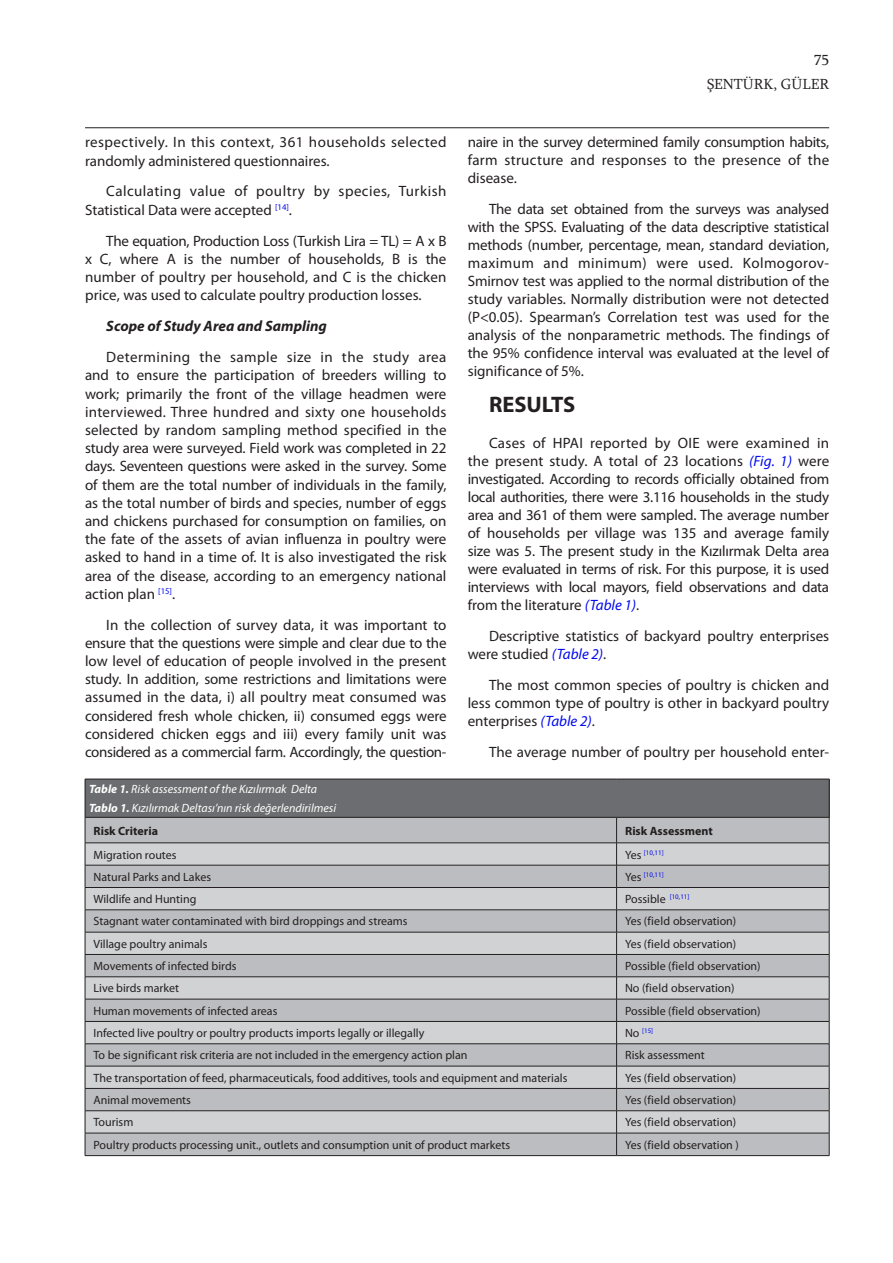
<style>
.page{position:relative;width:893px;height:1263px;background:#fff}
.page>*{position:absolute;margin:0;border:0;box-sizing:border-box;transform-origin:0 0}
.ANA_BASLIK{font:700 22.5px "Myriad Pro";color:#231f20}
.METIN{font:15px/18.1px "Myriad Pro";color:#231f20;text-align:justify}
.METIN-2{font:15px/18.1px "Myriad Pro";letter-spacing:.025em;color:#231f20}
.METIN-3{font:15px/18.1px "Myriad Pro";letter-spacing:.03em;color:#231f20}
.METIN-4{font:italic 700 15px "Myriad Pro";color:#231f20}
.UST_BILGI_SAG{font:15px "Sylfaen";color:#231f20}
.sag_numara{font:15px "Sylfaen";color:#231f20}
.TABLO{font:12px "Myriad Pro";color:#231f20}
.TABLO-2{font:italic 12px "Myriad Pro";color:#fff}
.TABLO-3{font:700 12px "Myriad Pro";color:#231f20}
.TABLO-4{font:6.9px "Myriad Pro";color:#0009ef}
.s1{font-style:italic;color:#0009ef}
.s2{font-weight:700}
.s3{font-size:12px;color:#231f20}
</style>
<div class="page">
<hr style="left:85px;top:127px;width:744px;height:1px;background:#231f20">
<div style="left:85px;top:779px;width:744px;height:38px;background:#6c6d70"></div>
<hr style="left:85px;top:779px;width:532px;height:1px;background:#231f20">
<hr style="left:85px;top:779px;width:1px;height:38px;background:#231f20">
<hr style="left:617px;top:779px;width:212px;height:1px;background:#231f20">
<hr style="left:829px;top:779px;width:1px;height:38px;background:#231f20">
<svg style="left:85px;top:817px;width:745px;height:338px;background:#bebec1"></svg>
<hr style="left:85px;top:1155px;width:532px;height:1px;background:#231f20">
<hr style="left:617px;top:1155px;width:212px;height:1px;background:#231f20">
<p class="METIN-2" style="left:85px;top:133px;width:363px">respectively. In this context, 361 households selected randomly administered questionnaires.</p>
<p class="METIN-3" style="left:85px;top:182px;width:363px;text-indent:21px">Calculating value of poultry by species, Turkish<br>Statistical Data were accepted <sup>[14]</sup>.</p>
<p class="METIN" style="left:85px;top:231px;width:363px;text-indent:21px">The equation, Production Loss (Turkish Lira = TL) = A x B x C, where A is the number of households, B is the number of poultry per household, and C is the chicken price, was used to calculate poultry production losses.</p>
<p class="METIN-4" style="left:106px;top:316px;width:222px">Scope of Study Area and Sampling</p>
<p class="METIN" style="left:85px;top:348px;width:363px;text-indent:21px">Determining the sample size in the study area and to ensure the participation of breeders willing to work; primarily the front of the village headmen were interviewed. Three hundred and sixty one households selected by random sampling method specified in the study area were surveyed. Field work was completed in 22 days. Seventeen questions were asked in the survey. Some of them are the total number of individuals in the family, as the total number of birds and species, number of eggs and chickens purchased for consumption on families, on the fate of the assets of avian influenza in poultry were asked to hand in a time of. It is also investigated the risk area of the disease, according to an emergency national action plan <sup>[15]</sup>.</p>
<p class="METIN" style="left:85px;top:615px;width:363px;text-indent:21px">In the collection of survey data, it was important to ensure that the questions were simple and clear due to the low level of education of people involved in the present study. In addition, some restrictions and limitations were assumed in the data, i) all poultry meat consumed was considered fresh whole chicken, ii) consumed eggs were considered chicken eggs and iii) every family unit was considered as a commercial farm. Accordingly, the question-</p>
<p class="sag_numara" style="left:814px;top:50px;width:16px">75</p>
<p class="UST_BILGI_SAG" style="left:707px;top:74px;width:124px">ŞENTÜRK, GÜLER</p>
<p class="METIN" style="left:468px;top:133px;width:363px">naire in the survey determined family consumption habits, farm structure and responses to the presence of the disease.</p>
<p class="METIN" style="left:468px;top:200px;width:363px;text-indent:21px">The data set obtained from the surveys was analysed with the SPSS. Evaluating of the data descriptive statistical methods (number, percentage, mean, standard deviation, maximum and minimum) were used. Kolmogorov-Smirnov test was applied to the normal distribution of the study variables. Normally distribution were not detected (P&lt;0.05). Spearman’s Correlation test was used for the analysis of the nonparametric methods. The findings of the 95% confidence interval was evaluated at the level of significance of 5%.</p>
<p class="ANA_BASLIK" style="left:489px;top:390px;width:88px">RESULTS</p>
<p class="METIN" style="left:468px;top:434px;width:363px;text-indent:21px">Cases of HPAI reported by OIE were examined in the present study. A total of 23 locations <span class="s1">(Fig. 1)</span> were investigated. According to records officially obtained from local authorities, there were 3.116 households in the study area and 361 of them were sampled. The average number of households per village was 135 and average family size was 5. The present study in the Kızılırmak Delta area were evaluated in terms of risk. For this purpose, it is used interviews with local mayors, field observations and data from the literature <span class="s1">(Table 1)</span>.</p>
<p class="METIN" style="left:468px;top:627px;width:363px;text-indent:21px">Descriptive statistics of backyard poultry enterprises were studied <span class="s1">(Table 2)</span>.</p>
<p class="METIN" style="left:468px;top:675px;width:363px;text-indent:21px">The most common species of poultry is chicken and less common type of poultry is other in backyard poultry enterprises <span class="s1">(Table 2)</span>.</p>
<p class="METIN" style="left:489px;top:742px;width:342px">The average number of poultry per household enter-</p>
<p class="TABLO-2" style="left:89px;top:782px;width:229px"><span class="s2">Table 1.</span> Risk assessment of the Kızılırmak Delta</p>
<p class="TABLO-2" style="left:89px;top:800px;width:248px"><span class="s2">Tablo 1.</span> Kızılırmak Deltası’nın risk değerlendirilmesi</p>
<p class="TABLO-3" style="left:94px;top:823px;width:66px">Risk Criteria</p>
<p class="TABLO-3" style="left:625px;top:823px;width:89px">Risk Assessment</p>
<p class="TABLO" style="left:94px;top:847px;width:85px">Migration routes</p>
<p class="TABLO-4" style="left:625px;top:848px;width:40px"><span class="s3">Yes</span> [10,11]</p>
<p class="TABLO" style="left:94px;top:869px;width:119px">Natural Parks and Lakes</p>
<p class="TABLO-4" style="left:625px;top:870px;width:40px"><span class="s3">Yes</span> [10,11]</p>
<p class="TABLO" style="left:94px;top:892px;width:104px">Wildlife and Hunting</p>
<p class="TABLO" style="left:625px;top:892px;width:66px">Possible <sup>[10,11]</sup></p>
<p class="TABLO" style="left:94px;top:914px;width:316px">Stagnant water contaminated with bird droppings and streams</p>
<p class="TABLO" style="left:625px;top:914px;width:113px">Yes (field observation)</p>
<p class="TABLO" style="left:94px;top:936px;width:115px">Village poultry animals</p>
<p class="TABLO" style="left:625px;top:936px;width:113px">Yes (field observation)</p>
<p class="TABLO" style="left:94px;top:959px;width:144px">Movements of infected birds</p>
<p class="TABLO" style="left:625px;top:959px;width:137px">Possible (field observation)</p>
<p class="TABLO" style="left:94px;top:981px;width:87px">Live birds market</p>
<p class="TABLO" style="left:625px;top:981px;width:111px">No (field observation)</p>
<p class="TABLO" style="left:94px;top:1003px;width:185px">Human movements of infected areas</p>
<p class="TABLO" style="left:625px;top:1003px;width:137px">Possible (field observation)</p>
<p class="TABLO" style="left:94px;top:1026px;width:332px">Infected live poultry or poultry products imports legally or illegally</p>
<p class="TABLO-4" style="left:625px;top:1026px;width:30px"><span class="s3">No</span> [15]</p>
<p class="TABLO" style="left:94px;top:1048px;width:375px">To be significant risk criteria are not included in the emergency action plan</p>
<p class="TABLO" style="left:625px;top:1048px;width:81px">Risk assessment</p>
<p class="TABLO" style="left:94px;top:1070px;width:475px">The transportation of feed, pharmaceuticals, food additives, tools and equipment and materials</p>
<p class="TABLO" style="left:625px;top:1070px;width:113px">Yes (field observation)</p>
<p class="TABLO" style="left:94px;top:1093px;width:99px">Animal movements</p>
<p class="TABLO" style="left:625px;top:1093px;width:113px">Yes (field observation)</p>
<p class="TABLO" style="left:94px;top:1115px;width:41px">Tourism</p>
<p class="TABLO" style="left:625px;top:1115px;width:113px">Yes (field observation)</p>
<p class="TABLO" style="left:94px;top:1137px;width:418px">Poultry products processing unit., outlets and consumption unit of product markets</p>
<p class="TABLO" style="left:625px;top:1137px;width:115px">Yes (field observation )</p>
</div>
